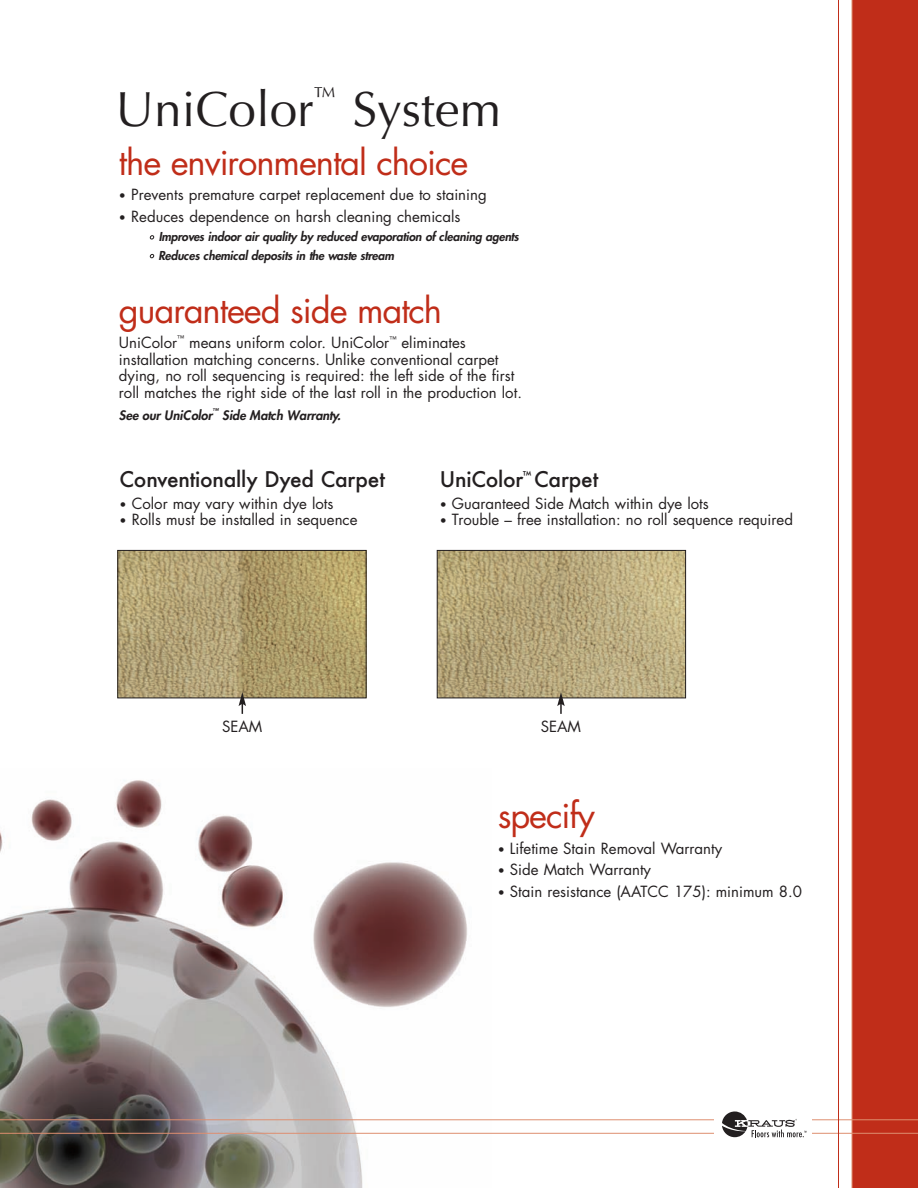
<style>
.page{position:relative;width:918px;height:1188px;background:#fff}
.page>*{position:absolute;margin:0;border:0;box-sizing:border-box;transform-origin:0 0}
.t1{font:49.5px "Optima";color:#231f20}
.t2{font:34.5px "Futura";letter-spacing:-.03em;color:#c02d19}
.t3{font:24.75px "Optima";color:#231f20}
.t4{font:500 21px "Futura";letter-spacing:-.01em;color:#231f20}
.t5{font:15px/16.5px "Futura";color:#231f20}
.t6{font:italic 800 12.75px "Futura";letter-spacing:-.01em;color:#231f20}
.t7{font:italic 800 12px "Futura";letter-spacing:-.015em;color:#231f20}
.t8{font:7.5px "Futura";color:#231f20}
.t9{font:italic 800 6.3px "Futura";color:#231f20}
.s1{font-size:12px}
.s2{font-size:9px;color:#fff}
</style>
<div class="page">
<img style="left:0;top:780px;width:492px;height:408px">
<div style="left:852px;top:0;width:66px;height:1188px;background:#c02d19"></div>
<hr style="left:0;top:1133px;width:918px;height:1px;background:#de8e6f">
<hr style="left:0;top:1119px;width:918px;height:1px;background:#de8e6f">
<hr style="left:852px;top:0;width:1px;height:1188px;background:#de8e6f">
<hr style="left:838px;top:0;width:1px;height:1188px;background:#c02d19">
<img style="left:439px;top:552px;width:245px;height:144px">
<div style="left:437px;top:550px;width:249px;height:148px;border:1px solid #231f20"></div>
<img style="left:119px;top:552px;width:246px;height:144px">
<div style="left:117px;top:550px;width:250px;height:148px;border:1px solid #231f20"></div>
<svg style="left:239px;top:692px;width:7px;height:22px"></svg>
<svg style="left:557px;top:692px;width:8px;height:22px"></svg>
<div style="left:714px;top:1109px;width:98px;height:33px;background:#fff"></div>
<svg style="left:722px;top:1112px;width:85px;height:25px"></svg>
<h1 class="t1" style="left:116px;top:81px;width:200px">UniColor</h1>
<h3 class="t3" style="left:314px;top:81px;width:25px">™</h3>
<h1 class="t1" style="left:352px;top:81px;width:150px">System</h1>
<h2 class="t2" style="left:119px;top:146px;width:351px">the environmental choice</h2>
<p class="t5" style="left:119px;top:188px;width:369px"><span class="s1">•</span> Prevents premature carpet replacement due to staining</p>
<p class="t5" style="left:119px;top:209px;width:343px"><span class="s1">•</span> Reduces dependence on harsh cleaning chemicals</p>
<p class="t7" style="left:149px;top:231px;width:371px"><span class="s2">•</span> Improves indoor air quality by reduced evaporation of cleaning agents</p>
<p class="t7" style="left:149px;top:250px;width:247px"><span class="s2">•</span> Reduces chemical deposits in the waste stream</p>
<h2 class="t2" style="left:119px;top:295px;width:325px">guaranteed side match</h2>
<p class="t5" style="left:119px;top:336px;width:60px">UniColor</p>
<p class="t8" style="left:177px;top:335px;width:9px">™</p>
<p class="t5" style="left:119px;top:336px;width:404px;text-indent:70px">means uniform color. UniColor<sup>™</sup> eliminates installation matching concerns. Unlike conventional carpet dying, no roll sequencing is required: the left side of the first roll matches the right side of the last roll in the production lot.</p>
<p class="t6" style="left:119px;top:409px;width:95px">See our UniColor</p>
<p class="t9" style="left:212px;top:408px;width:8px">™</p>
<p class="t6" style="left:222px;top:409px;width:120px">Side Match Warranty.</p>
<h3 class="t4" style="left:120px;top:467px;width:267px">Conventionally Dyed Carpet</h3>
<p class="t5" style="left:120px;top:496px;width:215px"><span class="s1">•</span> Color may vary within dye lots</p>
<p class="t5" style="left:120px;top:513px;width:240px"><span class="s1">•</span> Rolls must be installed in sequence</p>
<h3 class="t4" style="left:440px;top:467px;width:160px">UniColor<sup>™</sup> Carpet</h3>
<p class="t5" style="left:440px;top:496px;width:271px"><span class="s1">•</span> Guaranteed Side Match within dye lots</p>
<p class="t5" style="left:440px;top:513px;width:355px"><span class="s1">•</span> Trouble – free installation: no roll sequence required</p>
<p class="t5" style="left:222px;top:719px;width:42px">SEAM</p>
<p class="t5" style="left:541px;top:719px;width:42px">SEAM</p>
<h2 class="t2" style="left:498px;top:800px;width:99px">specify</h2>
<p class="t5" style="left:498px;top:841px;width:226px"><span class="s1">•</span> Lifetime Stain Removal Warranty</p>
<p class="t5" style="left:498px;top:863px;width:155px"><span class="s1">•</span> Side Match Warranty</p>
<p class="t5" style="left:498px;top:885px;width:306px"><span class="s1">•</span> Stain resistance (AATCC 175): minimum 8.0</p>
</div>
